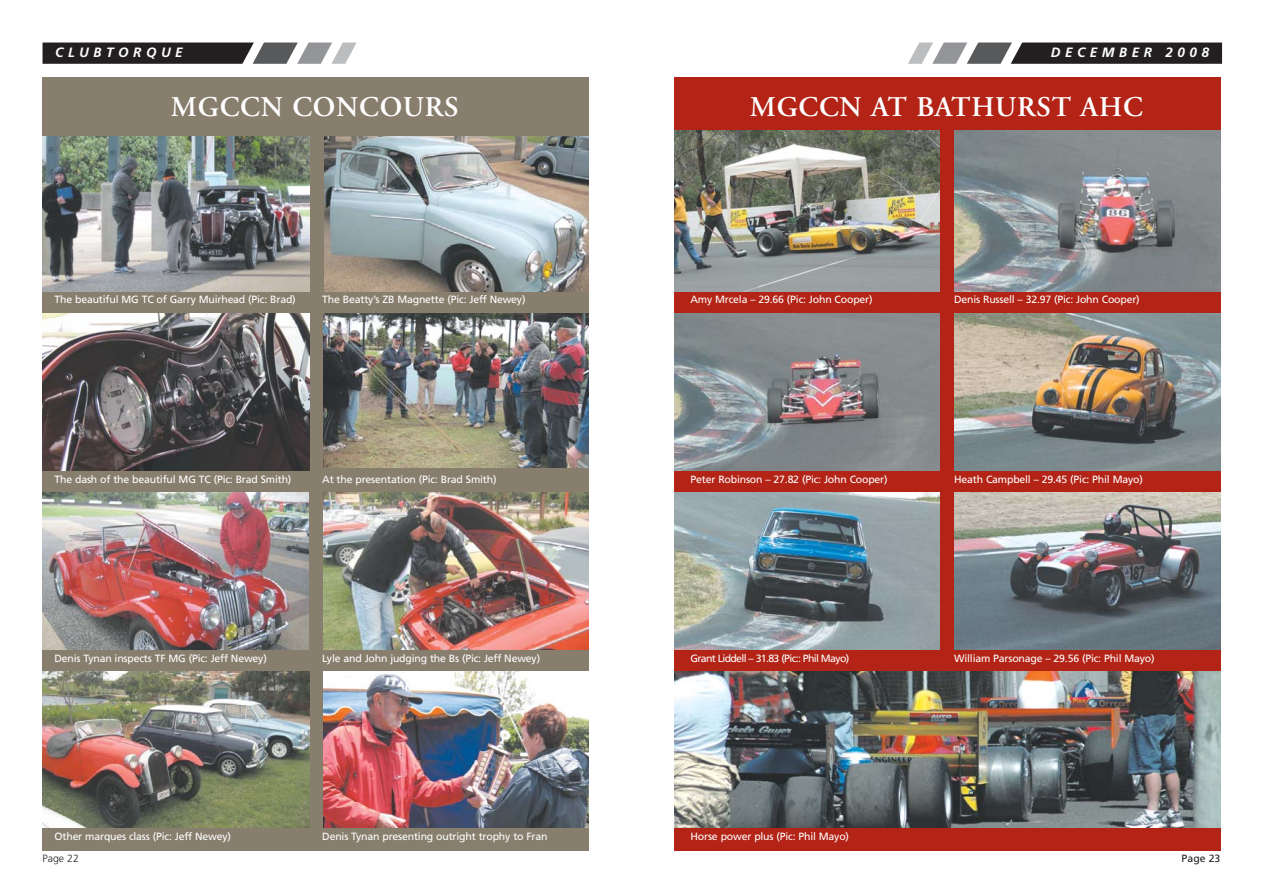
<style>
.page{position:relative;width:1263px;height:893px;background:#fff}
.page>*{position:absolute;margin:0;border:0;box-sizing:border-box;transform-origin:0 0}
.t1{font:600 28.5px "Adobe Garamond";letter-spacing:.025em;color:#fff}
.t2{font:italic 700 13.5px "Frutiger";letter-spacing:.335em;color:#fff}
.t3{font:10.5px "Frutiger";letter-spacing:-.015em;color:#fff}
.t4{font:10.5px "Frutiger";letter-spacing:-.06em;color:#fff}
.t5{font:10.5px "Frutiger";color:#231f20}
.t6{font:300 10.5px "Frutiger";color:#231f20}
</style>
<div class="page">
<div style="left:674px;top:77px;width:546px;height:773px;background:#b32316"></div>
<div style="left:43px;top:77px;width:546px;height:773px;background:#887e6e"></div>
<svg style="left:908px;top:43px;width:314px;height:21px;background:#535152"></svg>
<svg style="left:43px;top:43px;width:314px;height:21px;background:#535152"></svg>
<img style="left:674px;top:131px;width:265px;height:160px">
<img style="left:674px;top:313px;width:265px;height:157px">
<img style="left:954px;top:313px;width:266px;height:157px">
<img style="left:674px;top:492px;width:265px;height:157px">
<img style="left:954px;top:131px;width:266px;height:160px">
<img style="left:674px;top:672px;width:546px;height:155px">
<img style="left:955px;top:492px;width:265px;height:157px">
<img style="left:43px;top:136px;width:266px;height:155px">
<img style="left:43px;top:313px;width:266px;height:157px">
<img style="left:324px;top:313px;width:265px;height:155px">
<img style="left:43px;top:492px;width:265px;height:157px">
<img style="left:324px;top:492px;width:265px;height:157px">
<img style="left:43px;top:672px;width:266px;height:155px">
<img style="left:324px;top:672px;width:265px;height:155px">
<img style="left:324px;top:136px;width:265px;height:155px">
<p class="t2" style="left:55px;top:47px;width:129px">CLUBTORQUE</p>
<p class="t2" style="left:1051px;top:47px;width:159px">DECEMBER 2008</p>
<h1 class="t1" style="left:171px;top:95px;width:289px">MGCCN CONCOURS</h1>
<h1 class="t1" style="left:750px;top:95px;width:395px">MGCCN AT BATHURST AHC</h1>
<p class="t3" style="left:55px;top:295px;width:243px">The beautiful MG TC of Garry Muirhead (Pic: Brad)</p>
<p class="t3" style="left:322px;top:295px;width:205px">The Beatty’s ZB Magnette (Pic: Jeff Newey)</p>
<p class="t3" style="left:690px;top:295px;width:184px">Amy Mrcela – 29.66 (Pic: John Cooper)</p>
<p class="t3" style="left:954px;top:295px;width:187px">Denis Russell – 32.97 (Pic: John Cooper)</p>
<p class="t3" style="left:55px;top:475px;width:238px">The dash of the beautiful MG TC (Pic: Brad Smith)</p>
<p class="t3" style="left:322px;top:475px;width:176px">At the presentation (Pic: Brad Smith)</p>
<p class="t3" style="left:690px;top:475px;width:199px">Peter Robinson – 27.82 (Pic: John Cooper)</p>
<p class="t3" style="left:954px;top:475px;width:190px">Heath Campbell – 29.45 (Pic: Phil Mayo)</p>
<p class="t3" style="left:55px;top:654px;width:214px">Denis Tynan inspects TF MG (Pic: Jeff Newey)</p>
<p class="t3" style="left:322px;top:654px;width:219px">Lyle and John judging the Bs (Pic: Jeff Newey)</p>
<p class="t4" style="left:690px;top:654px;width:160px">Grant Liddell – 31.83 (Pic:: Phil Mayo)</p>
<p class="t3" style="left:954px;top:654px;width:202px">William Parsonage – 29.56 (Pic: Phil Mayo)</p>
<p class="t3" style="left:55px;top:832px;width:178px">Other marques class (Pic: Jeff Newey)</p>
<p class="t3" style="left:322px;top:832px;width:227px">Denis Tynan presenting outright trophy to Fran</p>
<p class="t3" style="left:690px;top:832px;width:160px">Horse power plus (Pic: Phil Mayo)</p>
<p class="t6" style="left:43px;top:854px;width:38px">Page 22</p>
<p class="t5" style="left:1182px;top:854px;width:40px">Page 23</p>
</div>
